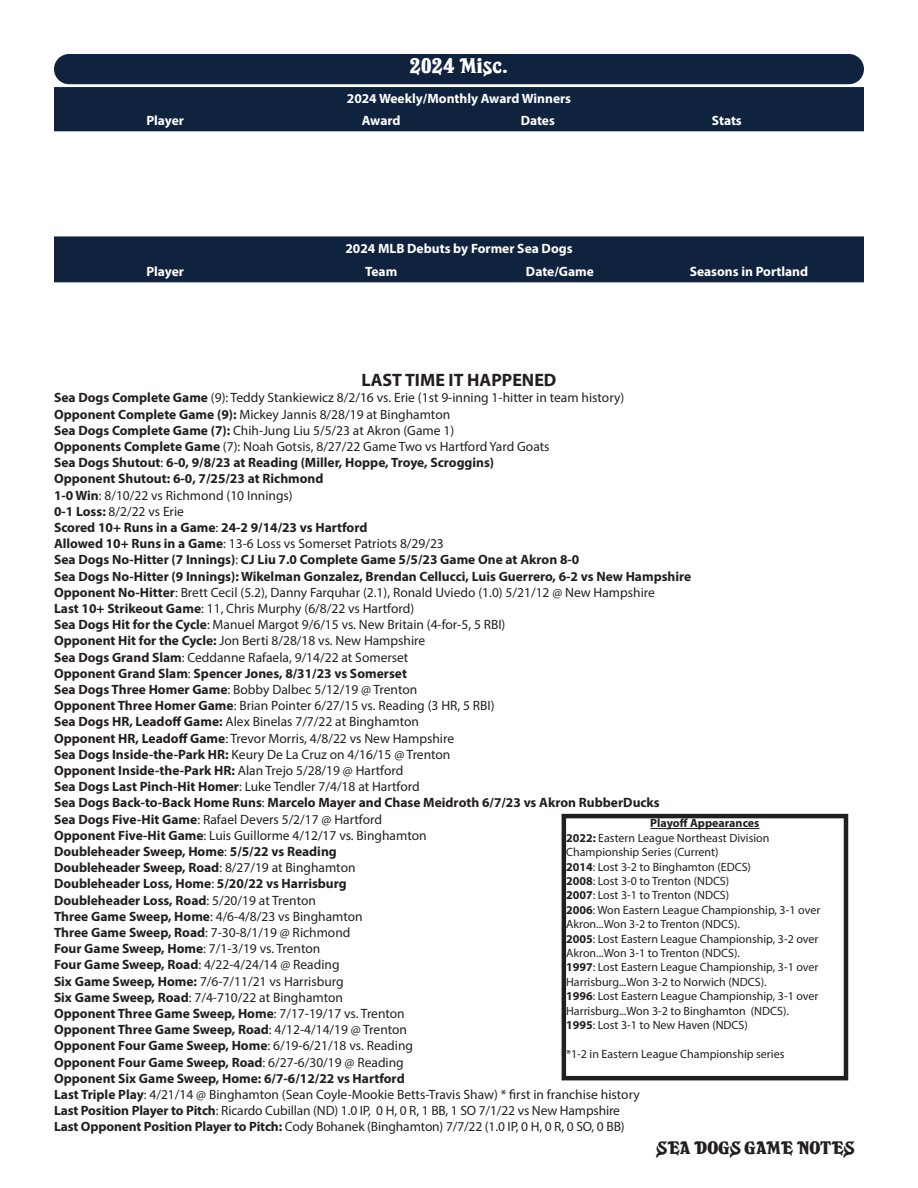
<style>
.page{position:relative;width:918px;height:1188px;background:#fff}
.page>*{position:absolute;margin:0;border:0;box-sizing:border-box;transform-origin:0 0}
.t1{font:21px "Sea Dogs";letter-spacing:.01em;color:#fff}
.t2{font:700 18px "Myriad Pro";color:#231f20}
.t3{font:18px "Sea Dogs";color:#231f20}
.t4{font:13.5px "Myriad Pro";color:#231f20}
.t5{font:700 13.5px "Myriad Pro";color:#231f20}
.t6{font:700 13.5px "Myriad Pro";color:#fff}
.t7{font:12px/14.4px "Myriad Pro";color:#231f20}
.t8{font:700 12px "Myriad Pro";color:#231f20}
.s1{font-weight:700}
.s2{font-weight:400}
</style>
<div class="page">
<div style="left:54px;top:87px;width:810px;height:44px;background:#0f223e"></div>
<hr style="left:650px;top:828px;width:110px;height:1px;background:#231f20">
<div style="left:562px;top:814px;width:286px;height:266px;border:4px solid #231f20"></div>
<div style="left:54px;top:236px;width:810px;height:46px;background:#0f223e"></div>
<div style="left:54px;top:54px;width:810px;height:30px;background:#0f223e;border-radius:15px"></div>
<p class="t1" style="left:410px;top:54px;width:99px">2024 Misc.</p>
<p class="t6" style="left:347px;top:90px;width:226px">2024 Weekly/Monthly Award Winners</p>
<p class="t6" style="left:146px;top:112px;width:39px">Player</p>
<p class="t6" style="left:362px;top:112px;width:40px">Award</p>
<p class="t6" style="left:521px;top:112px;width:36px">Dates</p>
<p class="t6" style="left:712px;top:112px;width:32px">Stats</p>
<p class="t6" style="left:345px;top:239px;width:229px">2024 MLB Debuts by Former Sea Dogs</p>
<p class="t6" style="left:146px;top:263px;width:39px">Player</p>
<p class="t6" style="left:365px;top:263px;width:34px">Team</p>
<p class="t6" style="left:526px;top:263px;width:70px">Date/Game</p>
<p class="t6" style="left:690px;top:263px;width:120px">Seasons in Portland</p>
<p class="t2" style="left:361px;top:368px;width:197px">LAST TIME IT HAPPENED</p>
<p class="t4" style="left:54px;top:389px;width:572px"><span class="s1">Sea Dogs Complete Game</span> (9): Teddy Stankiewicz 8/2/16 vs. Erie (1st 9-inning 1-hitter in team history)</p>
<p class="t4" style="left:54px;top:406px;width:398px"><span class="s1">Opponent Complete Game (9):</span> Mickey Jannis 8/28/19 at Binghamton</p>
<p class="t4" style="left:54px;top:422px;width:402px"><span class="s1">Sea Dogs Complete Game (7):</span> Chih-Jung Liu 5/5/23 at Akron (Game 1)</p>
<p class="t4" style="left:54px;top:438px;width:497px"><span class="s1">Opponents Complete Game</span> (7): Noah Gotsis, 8/27/22 Game Two vs Hartford Yard Goats</p>
<p class="t5" style="left:54px;top:454px;width:442px">Sea Dogs Shutout<span class="s2">:</span> 6-0, 9/8/23 at Reading (Miller, Hoppe, Troye, Scroggins)</p>
<p class="t5" style="left:54px;top:470px;width:271px">Opponent Shutout: 6-0, 7/25/23 at Richmond</p>
<p class="t4" style="left:54px;top:487px;width:240px"><span class="s1">1-0 Win</span>: 8/10/22 vs Richmond (10 Innings)</p>
<p class="t4" style="left:54px;top:503px;width:132px"><span class="s1">0-1 Loss:</span> 8/2/22 vs Erie</p>
<p class="t5" style="left:54px;top:519px;width:315px">Scored 10+ Runs in a Game<span class="s2">:</span> 24-2 9/14/23 vs Hartford</p>
<p class="t4" style="left:54px;top:535px;width:391px"><span class="s1">Allowed 10+ Runs in a Game</span>: 13-6 Loss vs Somerset Patriots 8/29/23</p>
<p class="t5" style="left:54px;top:551px;width:527px">Sea Dogs No-Hitter (7 Innings)<span class="s2">:</span> CJ Liu 7.0 Complete Game 5/5/23 Game One at Akron 8-0</p>
<p class="t5" style="left:54px;top:567px;width:639px">Sea Dogs No-Hitter (9 Innings): Wikelman Gonzalez, Brendan Cellucci, Luis Guerrero, 6-2 vs New Hampshire</p>
<p class="t4" style="left:54px;top:584px;width:602px"><span class="s1">Opponent No-Hitter</span>: Brett Cecil (5.2), Danny Farquhar (2.1), Ronald Uviedo (1.0) 5/21/12 @ New Hampshire</p>
<p class="t4" style="left:54px;top:600px;width:362px"><span class="s1">Last 10+ Strikeout Game</span>: 11, Chris Murphy (6/8/22 vs Hartford)</p>
<p class="t4" style="left:54px;top:616px;width:453px"><span class="s1">Sea Dogs Hit for the Cycle</span>: Manuel Margot 9/6/15 vs. New Britain (4-for-5, 5 RBI)</p>
<p class="t4" style="left:54px;top:632px;width:373px"><span class="s1">Opponent Hit for the Cycle:</span> Jon Berti 8/28/18 vs. New Hampshire</p>
<p class="t4" style="left:54px;top:649px;width:356px"><span class="s1">Sea Dogs Grand Slam</span>: Ceddanne Rafaela, 9/14/22 at Somerset</p>
<p class="t5" style="left:54px;top:664px;width:354px">Opponent Grand Slam<span class="s2">:</span> Spencer Jones, 8/31/23 vs Somerset</p>
<p class="t4" style="left:54px;top:681px;width:365px"><span class="s1">Sea Dogs Three Homer Game</span>: Bobby Dalbec 5/12/19 @ Trenton</p>
<p class="t4" style="left:54px;top:697px;width:442px"><span class="s1">Opponent Three Homer Game</span>: Brian Pointer 6/27/15 vs. Reading (3 HR, 5 RBI)</p>
<p class="t4" style="left:54px;top:713px;width:367px"><span class="s1">Sea Dogs HR, Leadoff Game:</span> Alex Binelas 7/7/22 at Binghamton</p>
<p class="t4" style="left:54px;top:730px;width:402px"><span class="s1">Opponent HR, Leadoff Game</span>: Trevor Morris, 4/8/22 vs New Hampshire</p>
<p class="t4" style="left:54px;top:746px;width:398px"><span class="s1">Sea Dogs Inside-the-Park HR:</span> Keury De La Cruz on 4/16/15 @ Trenton</p>
<p class="t5" style="left:54px;top:762px;width:351px">Opponent Inside-the-Park HR: <span class="s2">Alan Trejo 5/28/19 @ Hartford</span></p>
<p class="t4" style="left:54px;top:778px;width:367px"><span class="s1">Sea Dogs Last Pinch-Hit Homer</span>: Luke Tendler 7/4/18 at Hartford</p>
<p class="t5" style="left:54px;top:794px;width:607px">Sea Dogs Back-to-Back Home Runs<span class="s2">:</span> Marcelo Mayer and Chase Meidroth 6/7/23 vs Akron RubberDucks</p>
<p class="t4" style="left:54px;top:811px;width:329px"><span class="s1">Sea Dogs Five-Hit Game</span>: Rafael Devers 5/2/17 @ Hartford</p>
<p class="t4" style="left:54px;top:827px;width:374px"><span class="s1">Opponent Five-Hit Game</span>: Luis Guillorme 4/12/17 vs. Binghamton</p>
<p class="t5" style="left:54px;top:843px;width:284px">Doubleheader Sweep, Home<span class="s2">:</span> 5/5/22 vs Reading</p>
<p class="t5" style="left:54px;top:859px;width:303px">Doubleheader Sweep, Road<span class="s2">: 8/27/19 at Binghamton</span></p>
<p class="t5" style="left:54px;top:875px;width:294px">Doubleheader Loss, Home<span class="s2">:</span> 5/20/22 vs Harrisburg</p>
<p class="t5" style="left:54px;top:891px;width:264px">Doubleheader Loss, Road<span class="s2">: 5/20/19 at Trenton</span></p>
<p class="t4" style="left:54px;top:908px;width:310px"><span class="s1">Three Game Sweep, Home</span>: 4/6-4/8/23 vs Binghamton</p>
<p class="t4" style="left:54px;top:924px;width:298px"><span class="s1">Three Game Sweep, Road</span>: 7-30-8/1/19 @ Richmond</p>
<p class="t4" style="left:54px;top:940px;width:268px"><span class="s1">Four Game Sweep, Home</span>: 7/1-3/19 vs. Trenton</p>
<p class="t4" style="left:54px;top:956px;width:287px"><span class="s1">Four Game Sweep, Road</span>: 4/22-4/24/14 @ Reading</p>
<p class="t4" style="left:54px;top:973px;width:291px"><span class="s1">Six Game Sweep, Home:</span> 7/6-7/11/21 vs Harrisburg</p>
<p class="t4" style="left:54px;top:989px;width:291px"><span class="s1">Six Game Sweep, Road</span>: 7/4-710/22 at Binghamton</p>
<p class="t5" style="left:54px;top:1005px;width:352px">Opponent Three Game Sweep, Home<span class="s2">: 7/17-19/17 vs. Trenton</span></p>
<p class="t5" style="left:54px;top:1021px;width:355px">Opponent Three Game Sweep, Road<span class="s2">: 4/12-4/14/19 @ Trenton</span></p>
<p class="t5" style="left:54px;top:1037px;width:361px">Opponent Four Game Sweep, Home<span class="s2">: 6/19-6/21/18 vs. Reading</span></p>
<p class="t5" style="left:54px;top:1053px;width:351px">Opponent Four Game Sweep, Road<span class="s2">: 6/27-6/30/19 @ Reading</span></p>
<p class="t5" style="left:54px;top:1069px;width:352px">Opponent Six Game Sweep, Home: 6/7-6/12/22 vs Hartford</p>
<p class="t4" style="left:54px;top:1086px;width:587px"><span class="s1">Last Triple Play</span>: 4/21/14 @ Binghamton (Sean Coyle-Mookie Betts-Travis Shaw) * first in franchise history</p>
<p class="t4" style="left:54px;top:1102px;width:568px"><span class="s1">Last Position Player to Pitch</span>: Ricardo Cubillan (ND) 1.0 IP, 0 H, 0 R, 1 BB, 1 SO 7/1/22 vs New Hampshire</p>
<p class="t4" style="left:54px;top:1118px;width:572px"><span class="s1">Last Opponent Position Player to Pitch:</span> Cody Bohanek (Binghamton) 7/7/22 (1.0 IP, 0 H, 0 R, 0 SO, 0 BB)</p>
<p class="t8" style="left:650px;top:815px;width:111px">Playoff Appearances</p>
<p class="t7" style="left:566px;top:830px;width:205px"><span class="s1">2022:</span> Eastern League Northeast Division<br>Championship Series (Current)</p>
<p class="t7" style="left:566px;top:859px;width:186px"><span class="s1">2014</span>: Lost 3-2 to Binghamton (EDCS)</p>
<p class="t7" style="left:566px;top:874px;width:165px"><span class="s1">2008</span>: Lost 3-0 to Trenton (NDCS)</p>
<p class="t7" style="left:566px;top:888px;width:165px"><span class="s1">2007</span>: Lost 3-1 to Trenton (NDCS)</p>
<p class="t7" style="left:566px;top:902px;width:256px"><span class="s1">2006</span>: Won Eastern League Championship, 3-1 over<br>Akron...Won 3-2 to Trenton (NDCS).</p>
<p class="t7" style="left:566px;top:931px;width:254px"><span class="s1">2005</span>: Lost Eastern League Championship, 3-2 over<br>Akron...Won 3-1 to Trenton (NDCS).</p>
<p class="t7" style="left:566px;top:960px;width:254px"><span class="s1">1997</span>: Lost Eastern League Championship, 3-1 over<br>Harrisburg...Won 3-2 to Norwich (NDCS).</p>
<p class="t7" style="left:566px;top:989px;width:254px"><span class="s1">1996</span>: Lost Eastern League Championship, 3-1 over<br>Harrisburg...Won 3-2 to Binghamton (NDCS).</p>
<p class="t7" style="left:566px;top:1018px;width:183px"><span class="s1">1995</span>: Lost 3-1 to New Haven (NDCS)</p>
<p class="t7" style="left:566px;top:1046px;width:220px">*1-2 in Eastern League Championship series</p>
<h2 class="t3" style="left:657px;top:1138px;width:200px">SEA DOGS GAME NOTES</h2>
</div>
